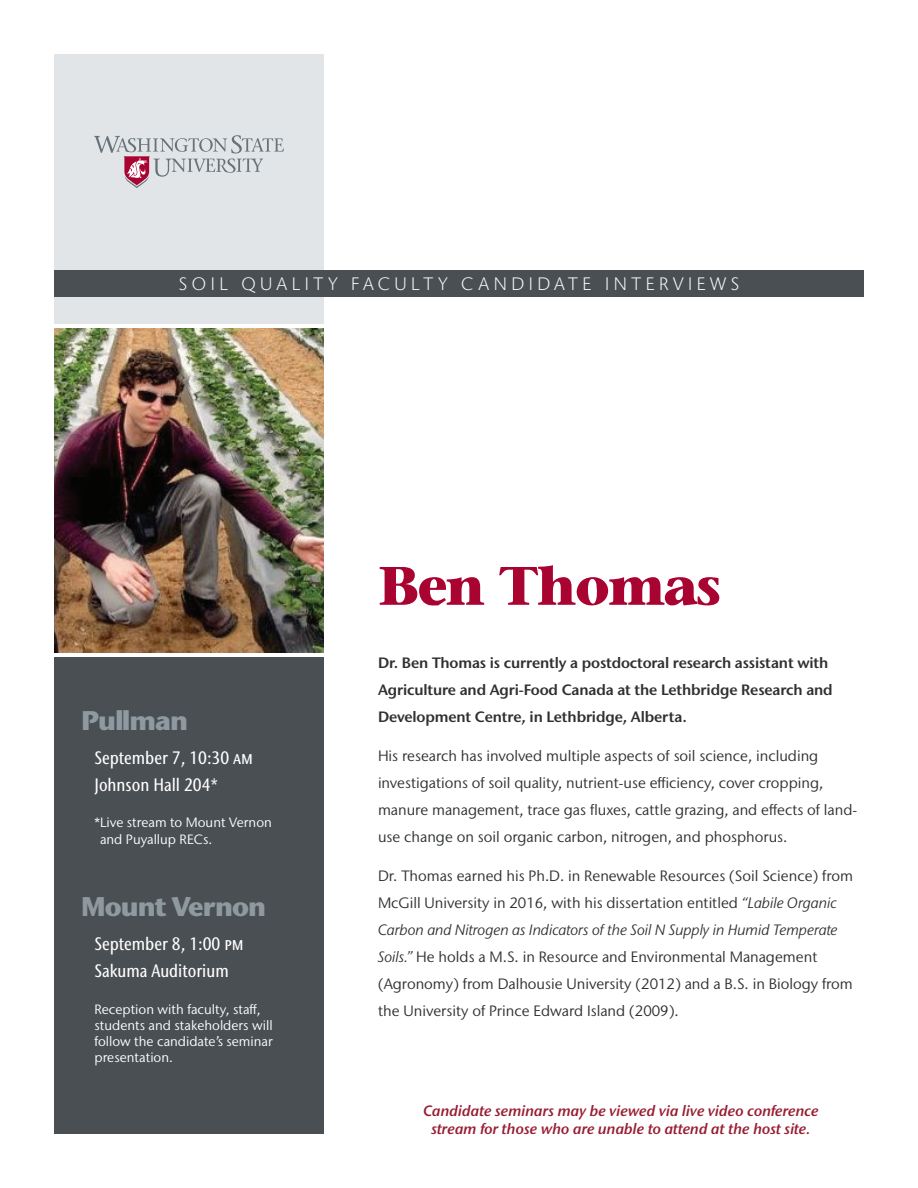
<style>
.page{position:relative;width:918px;height:1188px;background:#fff}
.page>*{position:absolute;margin:0;border:0;box-sizing:border-box;transform-origin:0 0}
.t1{font:700 54px "Stone Serif Std";letter-spacing:-.035em;color:#a90332}
.t2{font:800 27px "Stone Sans IIITC Std";letter-spacing:-.035em;color:#8f99a0}
.t3{font:500 condensed 18px "Stone Sans IIITC Std";color:#fff}
.t4{font:300 18px "Stone Sans IIITC Std";letter-spacing:.25em;color:#f4f6f7}
.t5{font:15px/27px "Stone Sans IIITC Std";color:#2e3031}
.t6{font:600 15px/27px "Stone Sans IIITC Std";letter-spacing:-.01em;color:#2e3031}
.t7{font:italic 600 15px/18px "Stone Sans IIITC Std";color:#981e32;text-align:center}
.t8{font:13.5px/16.2px "Stone Sans IIITC Std";color:#fff}
.s1{font-style:italic}
</style>
<div class="page">
<div style="left:54px;top:54px;width:270px;height:270px;background:#e1e5e8"></div>
<div style="left:54px;top:270px;width:810px;height:27px;background:#4a4f53"></div>
<img style="left:54px;top:328px;width:270px;height:324px">
<div style="left:54px;top:657px;width:270px;height:477px;background:#4a4f53"></div>
<svg style="left:94px;top:135px;width:190px;height:53px"></svg>
<p class="t4" style="left:179px;top:273px;width:562px">SOIL QUALITY FACULTY CANDIDATE INTERVIEWS</p>
<p class="t2" style="left:81px;top:703px;width:109px">Pullman</p>
<p class="t3" style="left:94px;top:747px;width:160px">September 7, 10:30 am</p>
<p class="t3" style="left:94px;top:774px;width:125px">Johnson Hall 204*</p>
<p class="t8" style="left:100px;top:814px;width:173px;text-indent:-6px">*Live stream to Mount Vernon and Puyallup RECs.</p>
<p class="t2" style="left:81px;top:889px;width:187px">Mount Vernon</p>
<p class="t3" style="left:94px;top:933px;width:151px">September 8, 1:00 pm</p>
<p class="t3" style="left:94px;top:960px;width:136px">Sakuma Auditorium</p>
<p class="t8" style="left:94px;top:1001px;width:180px">Reception with faculty, staff, students and stakeholders will follow the candidate’s seminar presentation.</p>
<p class="t1" style="left:378px;top:552px;width:344px">Ben Thomas</p>
<p class="t6" style="left:378px;top:649px;width:456px">Dr. Ben Thomas is currently a postdoctoral research assistant with<br>Agriculture and Agri-Food Canada at the Lethbridge Research and<br>Development Centre, in Lethbridge, Alberta.</p>
<p class="t5" style="left:378px;top:742px;width:481px">His research has involved multiple aspects of soil science, including investigations of soil quality, nutrient-use efficiency, cover cropping, manure management, trace gas fluxes, cattle grazing, and effects of land&shy;use change on soil organic carbon, nitrogen, and phosphorus.</p>
<p class="t5" style="left:378px;top:862px;width:477px">Dr. Thomas earned his Ph.D. in Renewable Resources (Soil Science) from McGill University in 2016, with his dissertation entitled <span class="s1">“Labile Organic Carbon and Nitrogen as Indicators of the Soil N Supply in Humid Temperate Soils.”</span> He holds a M.S. in Resource and Environmental Management (Agronomy) from Dalhousie University (2012) and a B.S. in Biology from the University of Prince Edward Island (2009).</p>
<p class="t7" style="left:423px;top:1102px;width:397px">Candidate seminars may be viewed via live video conference stream for those who are unable to attend at the host site.</p>
</div>
